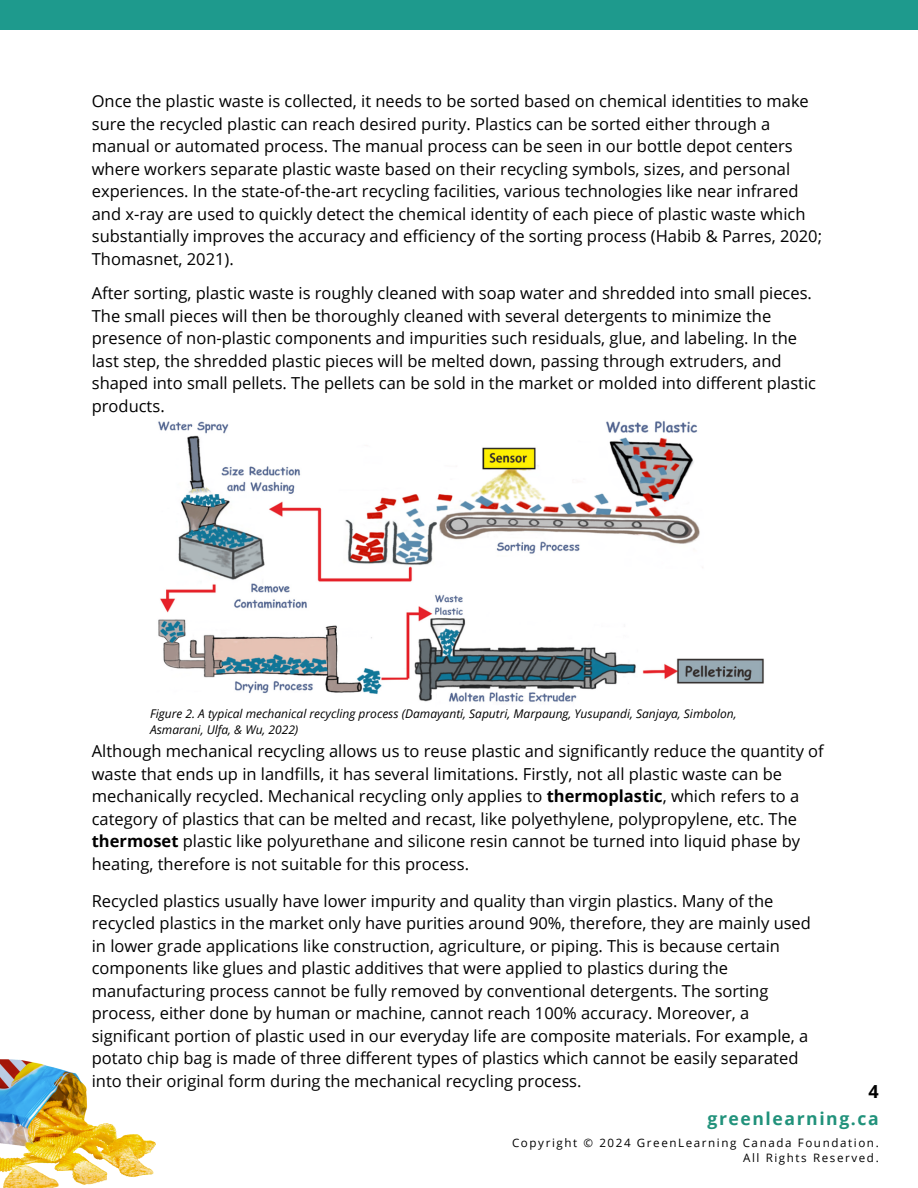
<style>
.page{position:relative;width:918px;height:1188px;background:#fff}
.page>*{position:absolute;margin:0;border:0;box-sizing:border-box;transform-origin:0 0}
.t1{font:700 18px "Open Sans";color:#000}
.t2{font:700 17.55px "Open Sans";letter-spacing:.09em;color:#21927b}
.t3{font:16.5px/22.5px "Open Sans";color:#000}
.t4{font:italic 12px/16px "Open Sans";color:#000}
.t5{font:11.55px/15.5px "Open Sans";letter-spacing:.14em;color:#000;text-align:right}
.s1{font-weight:700}
</style>
<div class="page">
<div style="left:0;top:0;width:918px;height:29px;background:#1e9a8d"></div>
<img style="left:158px;top:420px;width:606px;height:282px">
<img style="left:0;top:1060px;width:156px;height:128px">
<p class="t3" style="left:92px;top:90px;width:732px">Once the plastic waste is collected, it needs to be sorted based on chemical identities to make sure the recycled plastic can reach desired purity. Plastics can be sorted either through a manual or automated process. The manual process can be seen in our bottle depot centers where workers separate plastic waste based on their recycling symbols, sizes, and personal experiences. In the state-of-the-art recycling facilities, various technologies like near infrared and x-ray are used to quickly detect the chemical identity of each piece of plastic waste which substantially improves the accuracy and efficiency of the sorting process (Habib &amp; Parres, 2020; Thomasnet, 2021).</p>
<p class="t3" style="left:92px;top:282px;width:726px">After sorting, plastic waste is roughly cleaned with soap water and shredded into small pieces.<br>The small pieces will then be thoroughly cleaned with several detergents to minimize the presence of non-plastic components and impurities such residuals, glue, and labeling. In the last step, the shredded plastic pieces will be melted down, passing through extruders, and shaped into small pellets. The pellets can be sold in the market or molded into different plastic products.</p>
<p class="t4" style="left:150px;top:705px;width:588px">Figure 2. A typical mechanical recycling process (Damayanti, Saputri, Marpaung, Yusupandi, Sanjaya, Simbolon,<br>Asmarani, Ulfa, &amp; Wu, 2022)</p>
<p class="t3" style="left:92px;top:739px;width:734px">Although mechanical recycling allows us to reuse plastic and significantly reduce the quantity of waste that ends up in landfills, it has several limitations. Firstly, not all plastic waste can be mechanically recycled. Mechanical recycling only applies to <span class="s1">thermoplastic</span>, which refers to a category of plastics that can be melted and recast, like polyethylene, polypropylene, etc. The <span class="s1">thermoset</span> plastic like polyurethane and silicone resin cannot be turned into liquid phase by heating, therefore is not suitable for this process.</p>
<p class="t3" style="left:92px;top:889px;width:721px">Recycled plastics usually have lower impurity and quality than virgin plastics. Many of the recycled plastics in the market only have purities around 90%, therefore, they are mainly used in lower grade applications like construction, agriculture, or piping. This is because certain components like glues and plastic additives that were applied to plastics during the manufacturing process cannot be fully removed by conventional detergents. The sorting process, either done by human or machine, cannot reach 100% accuracy. Moreover, a significant portion of plastic used in our everyday life are composite materials. For example, a potato chip bag is made of three different types of plastics which cannot be easily separated into their original form during the mechanical recycling process.</p>
<p class="t1" style="left:868px;top:1078px;width:12px">4</p>
<p class="t2" style="left:708px;top:1106px;width:173px">greenlearning.ca</p>
<p class="t5" style="left:512px;top:1135px;width:368px">Copyright © 2024 GreenLearning Canada Foundation.<br>All Rights Reserved.</p>
</div>
